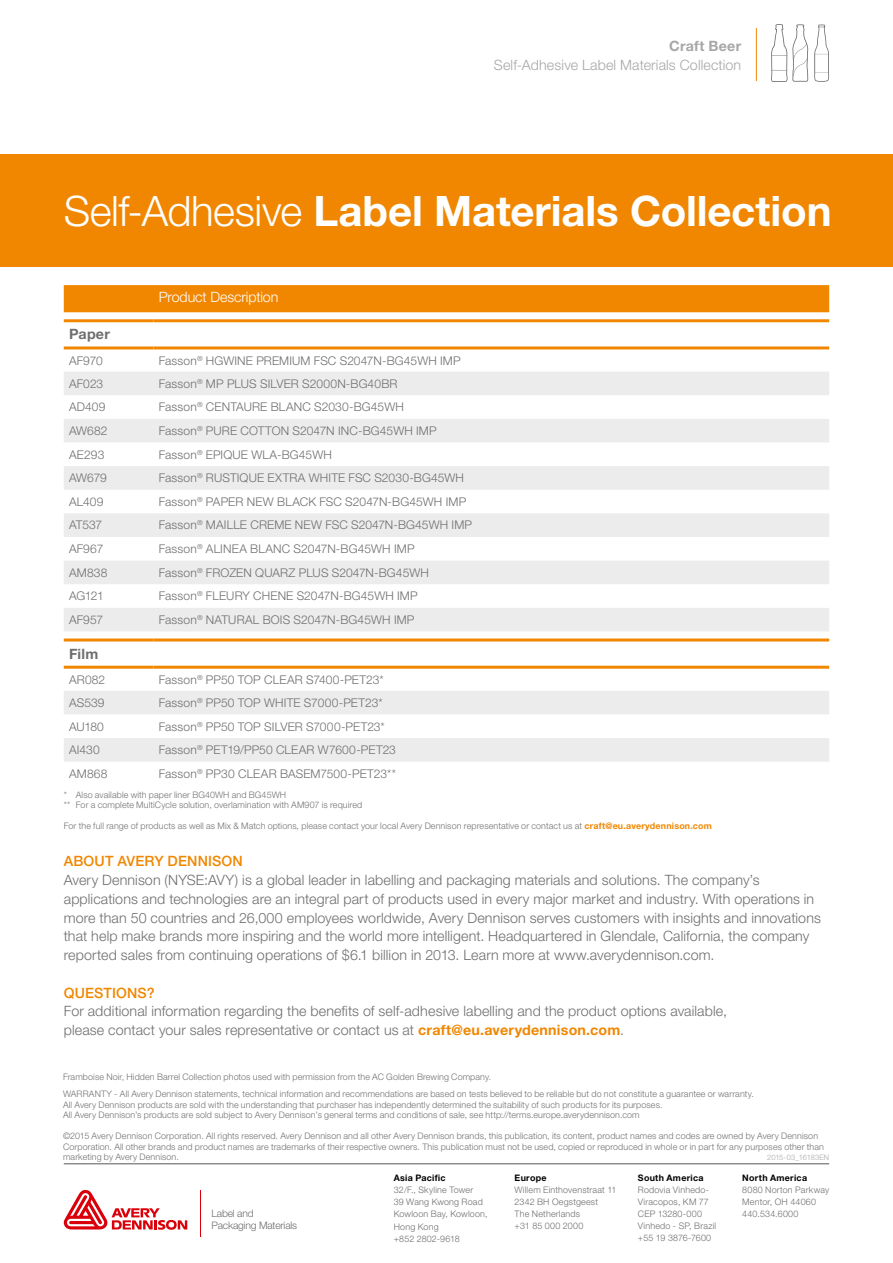
<style>
.page{position:relative;width:893px;height:1263px;background:#fff}
.page>*{position:absolute;margin:0;border:0;box-sizing:border-box;transform-origin:0 0}
.t1{font:700 42px "Helvetica Neue LT Std";letter-spacing:-.005em;color:#fff}
.Platte_Tekst{font:300 14.25px/18.8px "Helvetica Neue LT Std";letter-spacing:.01em;color:#6e6e6e}
.t2{font:300 14.25px "Helvetica Neue LT Std";letter-spacing:.01em;color:#a7a7a8}
.Tussen_Kop{font:500 14.25px "Helvetica Neue LT Std";letter-spacing:.01em;color:#f18700}
.Tabel_Header_Wit{font:300 14.25px "Helvetica Neue LT Std";letter-spacing:-.005em;color:#fff}
.t3{font:700 14.25px "Helvetica Neue LT Std";letter-spacing:.02em;color:#a7a7a8}
.Tabel_Body_70{font:700 14.25px "Helvetica Neue LT Std";letter-spacing:.015em;color:#6e6e6e}
.Tabel_Body_70-2{font:300 12px "Helvetica Neue LT Std";letter-spacing:.01em;color:#6e6e6e}
.t4{font:300 10.35px/12px "Helvetica Neue LT Std";letter-spacing:-.02em;color:#6e6e6e}
.Warrenty{font:300 9px/10.5px "Helvetica Neue LT Std";letter-spacing:.015em;color:#737272}
.t5{font:300 9px/12.1px "Helvetica Neue LT Std";letter-spacing:.025em;color:#6e6e6e}
.t6{font:700 9px "Helvetica Neue LT Std";letter-spacing:.03em;color:#000}
.Tussen_Kop-2{font:300 7.5px "Helvetica Neue LT Std";color:#a7a7a8}
.s1{font-weight:300}
.s2{font-weight:700;color:#f18700}
</style>
<div class="page">
<svg style="left:64px;top:1189px;width:123px;height:41px"></svg>
<hr style="left:201px;top:1190px;width:1px;height:46px;background:#da0009">
<hr style="left:64px;top:1163px;width:765px;height:1px;background:#565655">
<hr style="left:756px;top:28px;width:1px;height:53px;background:#f18700">
<svg style="left:771px;top:24px;width:58px;height:58px"></svg>
<div style="left:0;top:154px;width:893px;height:112px;background:#f18700"></div>
<div style="left:64px;top:285px;width:765px;height:27px;background:#f18700"></div>
<svg style="left:64px;top:372px;width:765px;height:390px"></svg>
<hr style="left:64px;top:319px;width:90px;height:3px;background:#f18700">
<hr style="left:154px;top:319px;width:675px;height:3px;background:#f18700">
<hr style="left:64px;top:346px;width:90px;height:3px;background:#f18700">
<hr style="left:154px;top:346px;width:675px;height:3px;background:#f18700">
<hr style="left:64px;top:638px;width:90px;height:3px;background:#f18700">
<hr style="left:154px;top:638px;width:675px;height:3px;background:#f18700">
<hr style="left:64px;top:666px;width:90px;height:3px;background:#f18700">
<hr style="left:154px;top:666px;width:675px;height:3px;background:#f18700">
<h2 class="t3" style="left:669px;top:37px;width:74px">Craft Beer</h2>
<h2 class="t2" style="left:494px;top:57px;width:249px">Self-Adhesive Label Materials Collection</h2>
<p class="t1" style="left:64px;top:185px;width:769px"><span class="s1">Self-Adhesive</span> Label Materials Collection</p>
<p class="Tabel_Header_Wit" style="left:159px;top:288px;width:121px">Product Description</p>
<p class="Tabel_Body_70" style="left:69px;top:326px;width:42px">Paper</p>
<p class="Tabel_Body_70-2" style="left:69px;top:353px;width:35px">AF970</p>
<p class="Tabel_Body_70-2" style="left:159px;top:353px;width:303px">Fasson<sup>®</sup> HGWINE PREMIUM FSC S2047N-BG45WH IMP</p>
<p class="Tabel_Body_70-2" style="left:69px;top:376px;width:36px">AF023</p>
<p class="Tabel_Body_70-2" style="left:159px;top:376px;width:240px">Fasson<sup>®</sup> MP PLUS SILVER S2000N-BG40BR</p>
<p class="Tabel_Body_70-2" style="left:69px;top:400px;width:38px">AD409</p>
<p class="Tabel_Body_70-2" style="left:159px;top:400px;width:247px">Fasson<sup>®</sup> CENTAURE BLANC S2030-BG45WH</p>
<p class="Tabel_Body_70-2" style="left:69px;top:423px;width:40px">AW682</p>
<p class="Tabel_Body_70-2" style="left:159px;top:423px;width:279px">Fasson<sup>®</sup> PURE COTTON S2047N INC-BG45WH IMP</p>
<p class="Tabel_Body_70-2" style="left:69px;top:447px;width:37px">AE293</p>
<p class="Tabel_Body_70-2" style="left:159px;top:447px;width:175px">Fasson<sup>®</sup> EPIQUE WLA-BG45WH</p>
<p class="Tabel_Body_70-2" style="left:69px;top:471px;width:39px">AW679</p>
<p class="Tabel_Body_70-2" style="left:159px;top:471px;width:307px">Fasson<sup>®</sup> RUSTIQUE EXTRA WHITE FSC S2030-BG45WH</p>
<p class="Tabel_Body_70-2" style="left:69px;top:494px;width:36px">AL409</p>
<p class="Tabel_Body_70-2" style="left:159px;top:494px;width:309px">Fasson<sup>®</sup> PAPER NEW BLACK FSC S2047N-BG45WH IMP</p>
<p class="Tabel_Body_70-2" style="left:69px;top:518px;width:35px">AT537</p>
<p class="Tabel_Body_70-2" style="left:159px;top:518px;width:315px">Fasson<sup>®</sup> MAILLE CREME NEW FSC S2047N-BG45WH IMP</p>
<p class="Tabel_Body_70-2" style="left:69px;top:541px;width:36px">AF967</p>
<p class="Tabel_Body_70-2" style="left:159px;top:541px;width:257px">Fasson<sup>®</sup> ALINEA BLANC S2047N-BG45WH IMP</p>
<p class="Tabel_Body_70-2" style="left:69px;top:565px;width:40px">AM838</p>
<p class="Tabel_Body_70-2" style="left:159px;top:565px;width:272px">Fasson<sup>®</sup> FROZEN QUARZ PLUS S2047N-BG45WH</p>
<p class="Tabel_Body_70-2" style="left:69px;top:589px;width:36px">AG121</p>
<p class="Tabel_Body_70-2" style="left:159px;top:589px;width:260px">Fasson<sup>®</sup> FLEURY CHENE S2047N-BG45WH IMP</p>
<p class="Tabel_Body_70-2" style="left:69px;top:612px;width:36px">AF957</p>
<p class="Tabel_Body_70-2" style="left:159px;top:612px;width:257px">Fasson<sup>®</sup> NATURAL BOIS S2047N-BG45WH IMP</p>
<p class="Tabel_Body_70" style="left:69px;top:645px;width:31px">Film</p>
<p class="Tabel_Body_70-2" style="left:69px;top:672px;width:38px">AR082</p>
<p class="Tabel_Body_70-2" style="left:159px;top:672px;width:226px">Fasson<sup>®</sup> PP50 TOP CLEAR S7400-PET23*</p>
<p class="Tabel_Body_70-2" style="left:69px;top:695px;width:37px">AS539</p>
<p class="Tabel_Body_70-2" style="left:159px;top:695px;width:225px">Fasson<sup>®</sup> PP50 TOP WHITE S7000-PET23*</p>
<p class="Tabel_Body_70-2" style="left:69px;top:719px;width:36px">AU180</p>
<p class="Tabel_Body_70-2" style="left:159px;top:719px;width:228px">Fasson<sup>®</sup> PP50 TOP SILVER S7000-PET23*</p>
<p class="Tabel_Body_70-2" style="left:69px;top:742px;width:32px">AI430</p>
<p class="Tabel_Body_70-2" style="left:159px;top:742px;width:239px">Fasson<sup>®</sup> PET19/PP50 CLEAR W7600-PET23</p>
<p class="Tabel_Body_70-2" style="left:69px;top:766px;width:40px">AM868</p>
<p class="Tabel_Body_70-2" style="left:159px;top:766px;width:239px">Fasson<sup>®</sup> PP30 CLEAR BASEM7500-PET23**</p>
<p class="Warrenty" style="left:64px;top:789px;width:224px">* Also available with paper liner BG40WH and BG45WH</p>
<p class="Warrenty" style="left:64px;top:800px;width:300px">** For a complete MultiCycle solution, overlamination with AM907 is required</p>
<p class="Warrenty" style="left:64px;top:821px;width:650px">For the full range of products as well as Mix &amp; Match options, please contact your local Avery Dennison representative or contact us at <span class="s2">craft@eu.averydennison.com</span></p>
<p class="Tussen_Kop" style="left:64px;top:853px;width:180px">ABOUT AVERY DENNISON</p>
<p class="Platte_Tekst" style="left:64px;top:870px;width:759px">Avery Dennison (NYSE:AVY) is a global leader in labelling and packaging materials and solutions. The company’s applications and technologies are an integral part of products used in every major market and industry. With operations in more than 50 countries and 26,000 employees worldwide, Avery Dennison serves customers with insights and innovations that help make brands more inspiring and the world more intelligent. Headquartered in Glendale, California, the company reported sales from continuing operations of $6.1 billion in 2013. Learn more at www.averydennison.com.</p>
<p class="Tussen_Kop" style="left:64px;top:984px;width:92px">QUESTIONS?</p>
<p class="Platte_Tekst" style="left:64px;top:1002px;width:665px">For additional information regarding the benefits of self-adhesive labelling and the product options available, please contact your sales representative or contact us at <span class="s2">craft@eu.averydennison.com</span>.</p>
<p class="Warrenty" style="left:63px;top:1071px;width:430px">Framboise Noir, Hidden Barrel Collection photos used with permission from the AC Golden Brewing Company.</p>
<p class="Warrenty" style="left:63px;top:1089px;width:692px">WARRANTY - All Avery Dennison statements, technical information and recommendations are based on tests believed to be reliable but do not constitute a guarantee or warranty.<br>All Avery Dennison products are sold with the understanding that purchaser has independently determined the suitability of such products for its purposes.</p>
<p class="Warrenty" style="left:63px;top:1110px;width:578px">All Avery Dennison’s products are sold subject to Avery Dennison’s general terms and conditions of sale, see http://terms.europe.averydennison.com</p>
<p class="Warrenty" style="left:63px;top:1131px;width:762px">©2015 Avery Dennison Corporation. All rights reserved. Avery Dennison and all other Avery Dennison brands, this publication, its content, product names and codes are owned by Avery Dennison<br>Corporation. All other brands and product names are trademarks of their respective owners. This publication must not be used, copied or reproduced in whole or in part for any purposes other than marketing by Avery Dennison.</p>
<p class="Tussen_Kop-2" style="left:767px;top:1153px;width:64px">2015-03_16183EN</p>
<p class="t4" style="left:211px;top:1207px;width:87px">Label and<br>Packaging Materials</p>
<p class="t6" style="left:394px;top:1172px;width:53px">Asia Pacific</p>
<p class="t5" style="left:394px;top:1184px;width:95px">32/F., Skyline Tower<br>39 Wang Kwong Road<br>Kowloon Bay, Kowloon,<br>Hong Kong<br>+852 2802-9618</p>
<p class="t6" style="left:515px;top:1172px;width:33px">Europe</p>
<p class="t5" style="left:515px;top:1183px;width:103px">Willem Einthovenstraat 11<br>2342 BH Oegstgeest<br>The Netherlands<br>+31 85 000 2000</p>
<p class="t6" style="left:638px;top:1172px;width:67px">South America</p>
<p class="t5" style="left:638px;top:1183px;width:80px">Rodovia Vinhedo-<br>Viracopos, KM 77<br>CEP 13280-000<br>Vinhedo - SP, Brazil +55 19 3876-7600</p>
<p class="t6" style="left:742px;top:1172px;width:66px">North America</p>
<p class="t5" style="left:742px;top:1183px;width:88px">8080 Norton Parkway<br>Mentor, OH 44060<br>440.534.6000</p>
</div>
